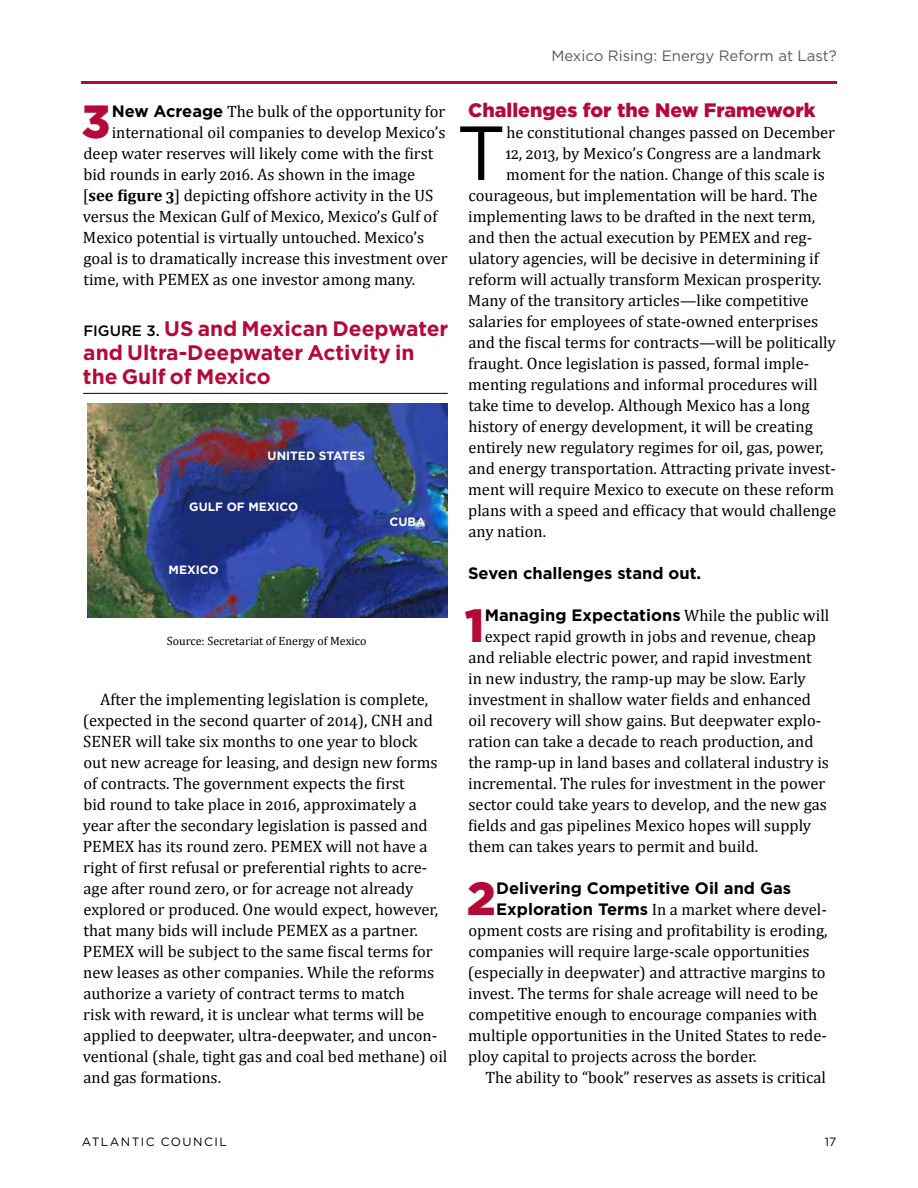
<style>
.page{position:relative;width:918px;height:1188px;background:#fff}
.page>*{position:absolute;margin:0;border:0;box-sizing:border-box;transform-origin:0 0}
.t1{font:76.5px "Gotham";color:#000}
.t2{font:900 46.5px "Gotham";color:#b50938}
.t3{font:700 21px/24px "Gotham";color:#b50938}
.t4{font:900 19.5px "Gotham";color:#b50938}
.t5{font:16.5px/21px "Cambria";color:#000}
.t6{font:700 16.5px "Gotham";color:#000}
.t7{font:15px "Gotham";color:#58595b}
.t8{font:700 12px "Gotham";color:#fff}
.t9{font:12px "Cambria";color:#000}
.t10{font:12px "Gotham";letter-spacing:.12em;color:#000}
.s1{font-family:"Gotham";font-weight:700}
.s2{font-weight:700}
.s3{font-weight:500;font-size:15px;color:#000}
.s4{font-family:"Cambria";font-weight:400}
</style>
<div class="page">
<hr style="left:83px;top:393px;width:365px;height:1px;background:#000">
<hr style="left:81px;top:81px;width:756px;height:3px;background:#b50938">
<img style="left:88px;top:403px;width:360px;height:214px">
<p class="t7" style="left:551px;top:46px;width:287px">Mexico Rising: Energy Reform at Last?</p>
<h2 class="t2" style="left:82px;top:90px;width:30px">3</h2>
<p class="t5" style="left:112px;top:101px;width:335px"><span class="s1">New Acreage</span> The bulk of the opportunity for</p>
<p class="t5" style="left:112px;top:122px;width:335px">international oil companies to develop Mexico’s</p>
<p class="t5" style="left:83px;top:143px;width:351px">deep water reserves will likely come with the first</p>
<p class="t5" style="left:83px;top:164px;width:333px">bid rounds in early 2016. As shown in the image</p>
<p class="t5" style="left:83px;top:185px;width:352px">[<span class="s2">see figure 3</span>] depicting offshore activity in the US</p>
<p class="t5" style="left:83px;top:206px;width:356px">versus the Mexican Gulf of Mexico, Mexico’s Gulf of</p>
<p class="t5" style="left:83px;top:227px;width:343px">Mexico potential is virtually untouched. Mexico’s</p>
<p class="t5" style="left:83px;top:248px;width:366px">goal is to dramatically increase this investment over</p>
<p class="t5" style="left:83px;top:269px;width:333px">time, with PEMEX as one investor among many.</p>
<p class="t3" style="left:83px;top:316px;width:367px"><span class="s3">FIGURE 3.</span> US and Mexican Deepwater and Ultra-Deepwater Activity in the Gulf of Mexico</p>
<p class="t8" style="left:268px;top:447px;width:99px">UNITED STATES</p>
<p class="t8" style="left:189px;top:499px;width:111px">GULF OF MEXICO</p>
<p class="t8" style="left:169px;top:562px;width:52px">MEXICO</p>
<p class="t8" style="left:390px;top:514px;width:38px">CUBA</p>
<p class="t9" style="left:167px;top:634px;width:201px">Source: Secretariat of Energy of Mexico</p>
<p class="t5" style="left:83px;top:689px;width:366px;text-indent:17px">After the implementing legislation is complete, (expected in the second quarter of 2014), CNH and SENER will take six months to one year to block<br>out new acreage for leasing, and design new forms of contracts. The government expects the first<br>bid round to take place in 2016, approximately a year after the secondary legislation is passed and PEMEX has its round zero. PEMEX will not have a right of first refusal or preferential rights to acre&shy;age after round zero, or for acreage not already explored or produced. One would expect, however, that many bids will include PEMEX as a partner.<br>PEMEX will be subject to the same fiscal terms for new leases as other companies. While the reforms authorize a variety of contract terms to match<br>risk with reward, it is unclear what terms will be applied to deepwater, ultra-deepwater, and uncon&shy;ventional (shale, tight gas and coal bed methane) oil and gas formations.</p>
<p class="t4" style="left:468px;top:97px;width:349px">Challenges for the New Framework</p>
<h1 class="t1" style="left:456px;top:104px;width:51px">T</h1>
<p class="t5" style="left:506px;top:122px;width:330px">he constitutional changes passed on December</p>
<p class="t5" style="left:506px;top:143px;width:317px">12, 2013, by Mexico’s Congress are a landmark</p>
<p class="t5" style="left:506px;top:164px;width:320px">moment for the nation. Change of this scale is</p>
<p class="t5" style="left:468px;top:185px;width:351px">courageous, but implementation will be hard. The</p>
<p class="t5" style="left:468px;top:206px;width:348px">implementing laws to be drafted in the next term,</p>
<p class="t5" style="left:468px;top:227px;width:345px">and then the actual execution by PEMEX and reg-</p>
<p class="t5" style="left:468px;top:248px;width:352px">ulatory agencies, will be decisive in determining if</p>
<p class="t5" style="left:468px;top:269px;width:355px">reform will actually transform Mexican prosperity.</p>
<p class="t5" style="left:468px;top:290px;width:342px">Many of the transitory articles—like competitive</p>
<p class="t5" style="left:469px;top:311px;width:351px">salaries for employees of state-owned enterprises</p>
<p class="t5" style="left:468px;top:332px;width:369px">and the fiscal terms for contracts—will be politically</p>
<p class="t5" style="left:468px;top:353px;width:343px">fraught. Once legislation is passed, formal imple-</p>
<p class="t5" style="left:468px;top:374px;width:351px">menting regulations and informal procedures will</p>
<p class="t5" style="left:468px;top:395px;width:343px">take time to develop. Although Mexico has a long</p>
<p class="t5" style="left:468px;top:416px;width:346px">history of energy development, it will be creating</p>
<p class="t5" style="left:468px;top:437px;width:357px">entirely new regulatory regimes for oil, gas, power,</p>
<p class="t5" style="left:468px;top:458px;width:369px">and energy transportation. Attracting private invest-</p>
<p class="t5" style="left:468px;top:479px;width:368px">ment will require Mexico to execute on these reform</p>
<p class="t5" style="left:468px;top:500px;width:369px">plans with a speed and efficacy that would challenge</p>
<p class="t5" style="left:468px;top:521px;width:79px">any nation.</p>
<p class="t6" style="left:468px;top:562px;width:235px">Seven challenges stand out.</p>
<h2 class="t2" style="left:465px;top:594px;width:21px">1</h2>
<p class="t6" style="left:485px;top:604px;width:346px">Managing Expectations <span class="s4">While the public will</span></p>
<p class="t5" style="left:468px;top:626px;width:362px;text-indent:17px">expect rapid growth in jobs and revenue, cheap and reliable electric power, and rapid investment in new industry, the ramp-up may be slow. Early investment in shallow water fields and enhanced oil recovery will show gains. But deepwater explo&shy;ration can take a decade to reach production, and the ramp-up in land bases and collateral industry is incremental. The rules for investment in the power sector could take years to develop, and the new gas fields and gas pipelines Mexico hopes will supply them can takes years to permit and build.</p>
<h2 class="t2" style="left:467px;top:867px;width:31px">2</h2>
<p class="t6" style="left:496px;top:877px;width:296px">Delivering Competitive Oil and Gas</p>
<p class="t5" style="left:468px;top:899px;width:361px;text-indent:28px"><span class="s1">Exploration Terms</span> In a market where devel&shy;opment costs are rising and profitability is eroding, companies will require large-scale opportunities (especially in deepwater) and attractive margins to invest. The terms for shale acreage will need to be competitive enough to encourage companies with multiple opportunities in the United States to rede&shy;ploy capital to projects across the border.</p>
<p class="t5" style="left:485px;top:1067px;width:342px">The ability to “book” reserves as assets is critical</p>
<p class="t10" style="left:82px;top:1134px;width:147px">ATLANTIC COUNCIL</p>
<p class="t10" style="left:825px;top:1134px;width:13px">17</p>
</div>
